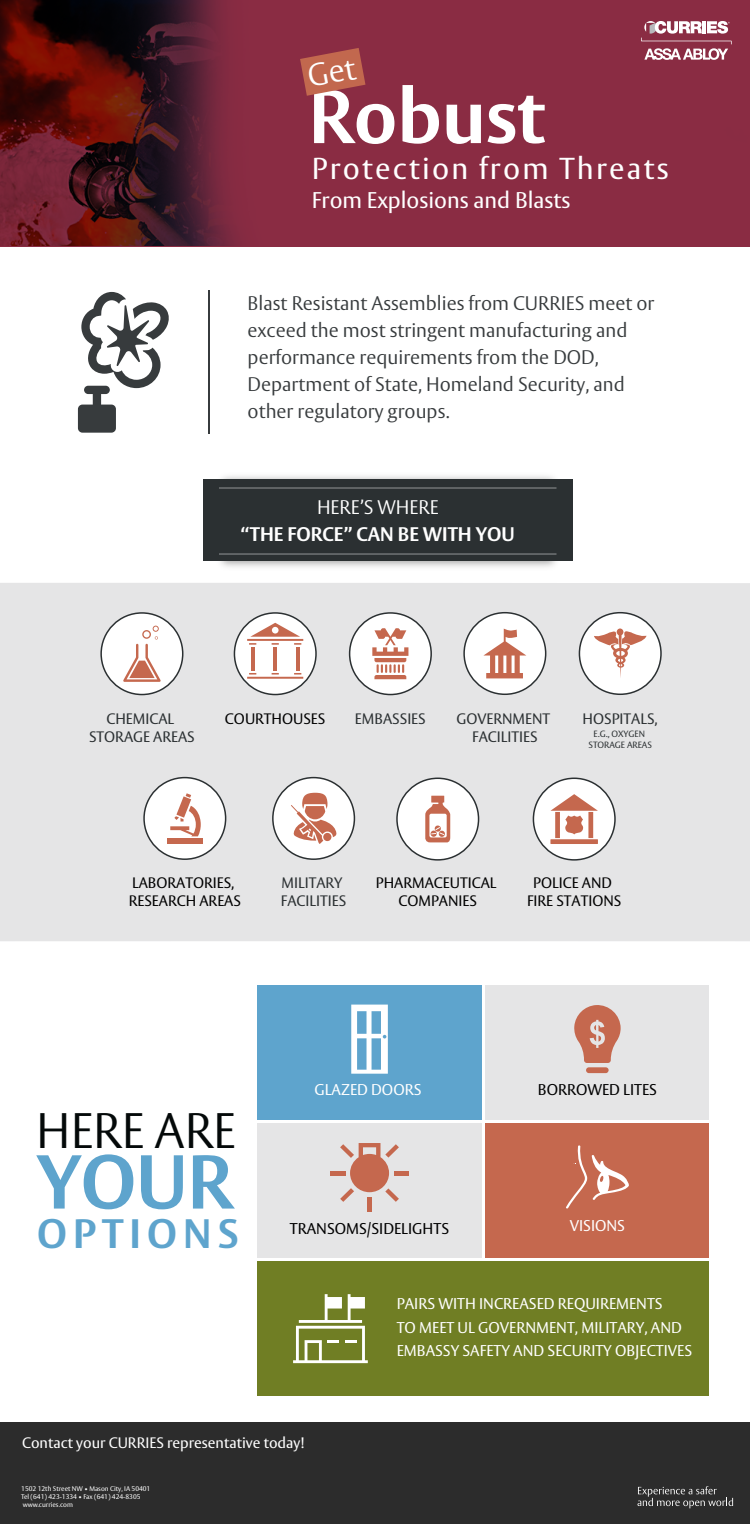
<style>
.page{position:relative;width:750px;height:1524px;background:#fff}
.page>*{position:absolute;margin:0;border:0;box-sizing:border-box;transform-origin:0 0}
.t1{font:700 75.38px "ASSA Vesta";color:#5ea4cd}
.t2{font:700 75px "ASSA Vesta";color:#fff}
.t3{font:300 49.35px "ASSA Vesta";color:#040909}
.t4{font:700 40.72px "ASSA Vesta";letter-spacing:.15em;color:#5ea4cd}
.t5{font:30px "ASSA Vesta";letter-spacing:.075em;color:#fff}
.t6{font:22.5px "ASSA Vesta";color:#fff}
.t7{font:300 19.5px/27px "ASSA Vesta";color:#373b3d}
.t8{font:700 19.5px "ASSA Vesta";color:#fff}
.t9{font:300 19.5px "ASSA Vesta";color:#fff}
.t10{font:15.45px/23.2px "ASSA Vesta";color:#fff}
.t11{font:15.45px "ASSA Vesta";color:#000}
.t12{font:15px/18px "ASSA Vesta";color:#000;text-align:center}
.t13{font:15px/18px "ASSA Vesta";color:#2b3032;text-align:center}
.t14{font:15px "ASSA Vesta";color:#fff}
.t15{font:9px/10.5px "ASSA Vesta";color:#2b3032;text-align:center}
.t16{font:6.75px/8.1px "ASSA Vesta";color:#fff}
</style>
<div class="page">
<svg style="left:0;top:0;width:750px;height:247px;background:#772537"></svg>
<div style="left:0;top:583px;width:750px;height:358px;background:#e5e5e6"></div>
<div style="left:0;top:1422px;width:750px;height:102px;background:#2c2c2c"></div>
<hr style="left:208px;top:290px;width:1px;height:144px;background:#373b3d">
<img style="left:212px;top:476px;width:352px;height:91px">
<div style="left:203px;top:479px;width:369px;height:81px;background:#2b3032"></div>
<hr style="left:219px;top:488px;width:337px;height:1px;background:#fff">
<hr style="left:219px;top:554px;width:337px;height:1px;background:#fff">
<div style="left:257px;top:985px;width:225px;height:135px;background:#5ea4cd"></div>
<div style="left:486px;top:985px;width:223px;height:135px;background:#e5e5e6"></div>
<div style="left:257px;top:1123px;width:225px;height:135px;background:#e5e5e6"></div>
<div style="left:486px;top:1123px;width:223px;height:135px;background:#c5684e"></div>
<div style="left:257px;top:1261px;width:452px;height:135px;background:#707e24"></div>
<svg style="left:351px;top:1004px;width:37px;height:69px"></svg>
<div style="left:586px;top:1067px;width:23px;height:6px;background:#c5684e;border-radius:3px"></div>
<svg style="left:574px;top:1005px;width:47px;height:58px"></svg>
<hr style="left:330px;top:1171px;width:15px;height:4px;background:#c5684e">
<hr style="left:394px;top:1171px;width:15px;height:4px;background:#c5684e">
<svg style="left:340px;top:1143px;width:59px;height:59px"></svg>
<div style="left:367px;top:1196px;width:5px;height:15px;background:#c5684e"></div>
<svg style="left:566px;top:1145px;width:63px;height:63px"></svg>
<svg style="left:293px;top:1294px;width:75px;height:69px"></svg>
<div style="left:101px;top:613px;width:82px;height:81px;background:#fff;border-radius:50%"></div>
<div style="left:100px;top:612px;width:83px;height:83px;border:2px solid #2b3032;border-radius:50%"></div>
<svg style="left:123px;top:625px;width:38px;height:57px"></svg>
<div style="left:350px;top:613px;width:81px;height:81px;background:#fff;border-radius:50%"></div>
<div style="left:349px;top:612px;width:83px;height:83px;border:2px solid #2b3032;border-radius:50%"></div>
<svg style="left:372px;top:628px;width:36px;height:51px"></svg>
<div style="left:464px;top:613px;width:82px;height:81px;background:#fff;border-radius:50%"></div>
<div style="left:463px;top:612px;width:83px;height:83px;border:2px solid #2b3032;border-radius:50%"></div>
<div style="left:579px;top:613px;width:82px;height:81px;background:#fff;border-radius:50%"></div>
<div style="left:579px;top:612px;width:83px;height:83px;border:2px solid #2b3032;border-radius:50%"></div>
<svg style="left:594px;top:628px;width:52px;height:50px"></svg>
<div style="left:234px;top:613px;width:82px;height:81px;background:#fff;border-radius:50%"></div>
<div style="left:234px;top:612px;width:83px;height:83px;border:2px solid #2b3032;border-radius:50%"></div>
<hr style="left:273px;top:647px;width:4px;height:24px;background:#c5684e">
<svg style="left:247px;top:623px;width:56px;height:22px"></svg>
<hr style="left:296px;top:647px;width:4px;height:24px;background:#c5684e">
<hr style="left:251px;top:647px;width:4px;height:24px;background:#c5684e">
<svg style="left:247px;top:673px;width:56px;height:6px"></svg>
<div style="left:144px;top:777px;width:82px;height:82px;background:#fff;border-radius:50%"></div>
<div style="left:143px;top:777px;width:83px;height:83px;border:2px solid #2b3032;border-radius:50%"></div>
<div style="left:167px;top:838px;width:36px;height:5px;background:#c5684e"></div>
<svg style="left:170px;top:793px;width:31px;height:43px"></svg>
<div style="left:533px;top:778px;width:82px;height:82px;background:#fff;border-radius:50%"></div>
<div style="left:533px;top:777px;width:83px;height:83px;border:2px solid #2b3032;border-radius:50%"></div>
<div style="left:273px;top:777px;width:81px;height:82px;background:#fff;border-radius:50%"></div>
<div style="left:272px;top:777px;width:83px;height:83px;border:2px solid #2b3032;border-radius:50%"></div>
<div style="left:397px;top:778px;width:82px;height:82px;background:#fff;border-radius:50%"></div>
<div style="left:396px;top:777px;width:83px;height:83px;border:2px solid #2b3032;border-radius:50%"></div>
<svg style="left:425px;top:795px;width:25px;height:47px"></svg>
<svg style="left:291px;top:793px;width:46px;height:51px"></svg>
<svg style="left:550px;top:794px;width:48px;height:50px"></svg>
<svg style="left:483px;top:628px;width:43px;height:50px"></svg>
<svg style="left:78px;top:292px;width:91px;height:141px"></svg>
<svg style="left:641px;top:21px;width:91px;height:39px"></svg>
<svg style="left:637px;top:1486px;width:96px;height:22px"></svg>
<svg style="left:300px;top:48px;width:65px;height:48px;background:#b2564a"></svg>
<h2 class="t2" style="left:309px;top:71px;width:238px">Robust</h2>
<h3 class="t5" style="left:312px;top:150px;width:358px">Protection from Threats</h3>
<p class="t6" style="left:312px;top:186px;width:260px">From Explosions and Blasts</p>
<p class="t7" style="left:248px;top:290px;width:408px">Blast Resistant Assemblies from CURRIES meet or exceed the most stringent manufacturing and performance requirements from the DOD, Department of State, Homeland Security, and other regulatory groups.</p>
<p class="t9" style="left:317px;top:495px;width:123px">HERE’S WHERE</p>
<p class="t8" style="left:241px;top:522px;width:275px">“THE FORCE” CAN BE WITH YOU</p>
<p class="t13" style="left:89px;top:710px;width:107px">CHEMICAL<br>STORAGE AREAS</p>
<p class="t13" style="left:355px;top:710px;width:72px">EMBASSIES</p>
<p class="t13" style="left:456px;top:710px;width:95px">GOVERNMENT<br>FACILITIES</p>
<p class="t13" style="left:583px;top:710px;width:77px">HOSPITALS,</p>
<p class="t12" style="left:225px;top:710px;width:102px">COURTHOUSES</p>
<p class="t15" style="left:588px;top:729px;width:65px">E.G., OXYGEN<br>STORAGE AREAS</p>
<p class="t12" style="left:129px;top:874px;width:114px;text-align:left">LABORATORIES,<br>RESEARCH AREAS</p>
<p class="t12" style="left:527px;top:874px;width:96px">POLICE AND<br>FIRE STATIONS</p>
<p class="t13" style="left:281px;top:874px;width:67px;text-align:left">MILITARY<br>FACILITIES</p>
<p class="t12" style="left:376px;top:874px;width:122px">PHARMACEUTICAL<br>COMPANIES</p>
<h3 class="t3" style="left:36px;top:1100px;width:201px">HERE ARE</h3>
<h1 class="t1" style="left:37px;top:1135px;width:197px">YOUR</h1>
<h3 class="t4" style="left:37px;top:1208px;width:203px">OPTIONS</h3>
<p class="t10" style="left:314px;top:1079px;width:109px">GLAZED DOORS</p>
<p class="t11" style="left:538px;top:1080px;width:121px">BORROWED LITES</p>
<p class="t11" style="left:290px;top:1219px;width:161px">TRANSOMS/SIDELIGHTS</p>
<p class="t10" style="left:570px;top:1215px;width:57px">VISIONS</p>
<p class="t10" style="left:397px;top:1293px;width:297px">PAIRS WITH INCREASED REQUIREMENTS<br>TO MEET UL GOVERNMENT, MILITARY, AND<br>EMBASSY SAFETY AND SECURITY OBJECTIVES</p>
<p class="t14" style="left:22px;top:1433px;width:284px">Contact your CURRIES representative today!</p>
<p class="t16" style="left:21px;top:1484px;width:131px">1502 12th Street NW • Mason City, IA 50401<br>Tel (641) 423-1334 • Fax (641) 424-8305 www.curries.com</p>
</div>
